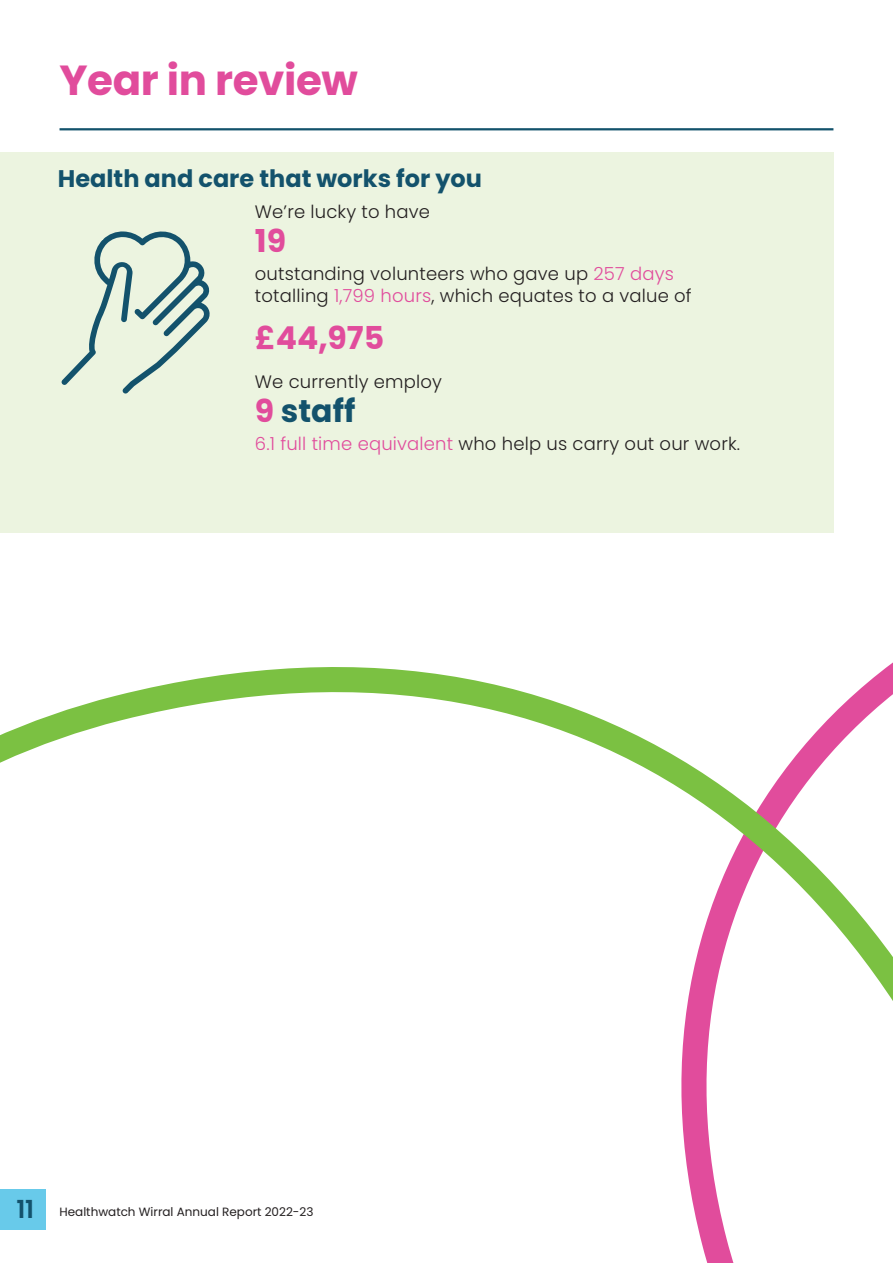
<style>
.page{position:relative;width:893px;height:1263px;background:#fff}
.page>*{position:absolute;margin:0;border:0;box-sizing:border-box;transform-origin:0 0}
.t1{font:700 42px "Poppins";letter-spacing:-.01em;color:#e14c9c}
.t2{font:700 31.5px "Poppins";color:#e14c9c}
.t3{font:700 31.5px "Poppins";color:#13526c}
.t4{font:700 24px "Poppins";color:#13526c}
.t5{font:300 18px/21.6px "Poppins";letter-spacing:.01em;color:#231f20}
.t6{font:12px "Poppins";color:#231f20}
.s1{color:#e14c9c}
.s2{font-weight:600;font-size:24.9px;color:#13526c}
</style>
<div class="page">
<hr style="left:60px;top:128px;width:773px;height:2px;background:#13526c">
<div style="left:0;top:151px;width:833px;height:381px;background:#ecf4e0"></div>
<svg style="left:61px;top:231px;width:149px;height:163px"></svg>
<svg style="left:0;top:662px;width:893px;height:601px"></svg>
<h1 class="t1" style="left:60px;top:56px;width:300px">Year in review</h1>
<h3 class="t4" style="left:58px;top:165px;width:426px">Health and care that works for you</h3>
<p class="t5" style="left:255px;top:201px;width:177px">We’re lucky to have</p>
<h2 class="t2" style="left:255px;top:223px;width:33px">19</h2>
<p class="t5" style="left:255px;top:263px;width:438px">outstanding volunteers who gave up <span class="s1">257 days </span>totalling <span class="s1">1,799 hours</span>, which equates to a value of</p>
<h2 class="t2" style="left:255px;top:320px;width:131px">£44,975</h2>
<p class="t5" style="left:255px;top:371px;width:189px">We currently employ</p>
<h2 class="t3" style="left:255px;top:393px;width:102px"><span class="s1">9</span> staff</h2>
<p class="t5" style="left:255px;top:433px;width:487px"><span class="s1">6.1 full time equivalent</span> who help us carry out our work.</p>
<p class="t6" style="left:16px;top:1205px;width:299px"><span class="s2">11</span> Healthwatch Wirral Annual Report 2022-23</p>
</div>
